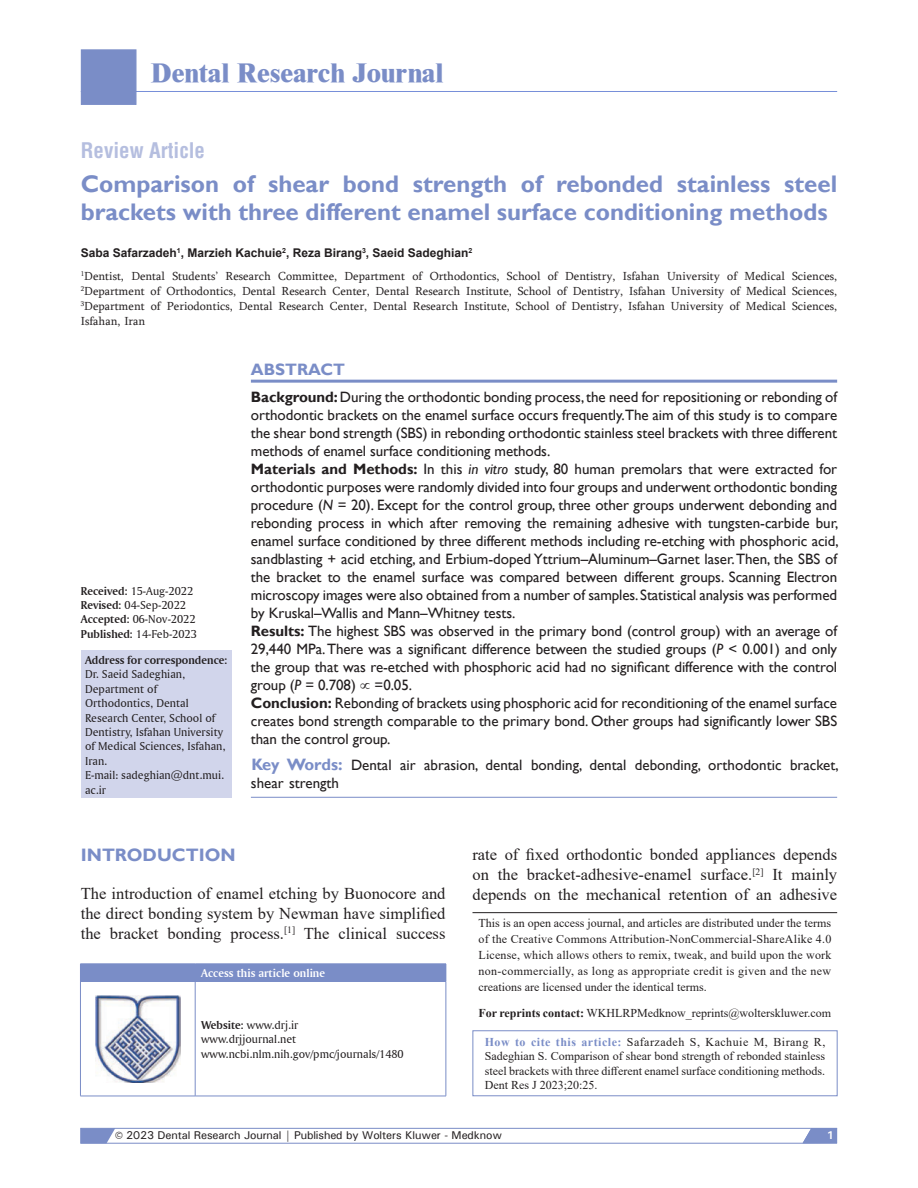
<style>
.page{position:relative;width:918px;height:1188px;background:#fff}
.page>*{position:absolute;margin:0;border:0;box-sizing:border-box;transform-origin:0 0}
.t1{font:800 27px "Times New Roman";color:#7a8dc7}
.AT{font:700 24px/28.8px "Gill Sans";color:#7a8dc7}
.AH{font:700 condensed 21px "Helvetica";color:#b5bedf}
.t2{font:700 18px "Gill Sans";color:#7a8dc7}
.TX{font:16.5px/19.8px "Times New Roman";color:#231f20;text-align:justify}
.ABSH{font:700 16.5px "Gill Sans";color:#7a8dc7}
.ABS{font:15px/18px "Gill Sans";letter-spacing:-.005em;color:#231f20;text-align:justify}
.KWD{font:15px/18px "Gill Sans";color:#231f20}
.AFF{font:12px/15px "Sylfaen";color:#231f20;text-align:justify}
.C{font:12px/16.2px "Times New Roman";color:#231f20;text-align:justify}
.HTC{font:12px/14.4px "Times New Roman";color:#231f20;text-align:justify}
.ADD{font:12px/14.4px "Amerigo BT Roman A";color:#231f20}
.HIS{font:12px "Amerigo BT Roman A";color:#231f20}
.Web{font:12px "Amerigo BT Roman A";color:#231f20}
.AU{font:700 12px "Arial";color:#231f20}
.AAO{font:12px "Amerigo BT Bold A";color:#fff}
.t3{font:500 11.25px "Univers";letter-spacing:-.01em;color:#231f20}
.t4{font:700 11.25px "Univers";color:#fff}
.s1{font-weight:700}
.s2{font-style:italic}
.s3{font-weight:700;font-size:16.5px;color:#7a8dc7}
.s4{font-family:"Amerigo BT Bold A"}
.s5{font-weight:700;color:#7a8dc7}
.s6{font-size:15px}
</style>
<div class="page">
<hr style="left:81px;top:91px;width:756px;height:1px;background:#778fd9">
<div style="left:81px;top:49px;width:56px;height:56px;background:#7a8dc7;border:1px solid #7a8dc7"></div>
<svg style="left:80px;top:1128px;width:757px;height:16px"></svg>
<hr style="left:251px;top:380px;width:586px;height:3px;background:#7a8dc7">
<hr style="left:251px;top:797px;width:586px;height:1px;background:#7a8dc7">
<div style="left:81px;top:651px;width:151px;height:147px;background:#d1d5eb"></div>
<div style="left:80px;top:964px;width:366px;height:17px;background:#7a8dc7"></div>
<svg style="left:446px;top:964px;width:1px;height:17px"></svg>
<hr style="left:80px;top:982px;width:1px;height:114px;background:#7a8dc7">
<hr style="left:80px;top:981px;width:115px;height:1px;background:#7a8dc7">
<hr style="left:80px;top:1096px;width:115px;height:1px;background:#7a8dc7">
<hr style="left:195px;top:982px;width:1px;height:114px;background:#7a8dc7">
<hr style="left:195px;top:981px;width:251px;height:1px;background:#7a8dc7">
<hr style="left:446px;top:982px;width:1px;height:114px;background:#7a8dc7">
<hr style="left:195px;top:1096px;width:251px;height:1px;background:#7a8dc7">
<img style="left:96px;top:995px;width:84px;height:87px">
<div style="left:472px;top:1030px;width:366px;height:66px;border:1px solid #7a8dc7"></div>
<hr style="left:473px;top:912px;width:364px;height:1px;background:#231f20">
<h1 class="t1" style="left:151px;top:57px;width:294px">Dental Research Journal</h1>
<p class="AH" style="left:81px;top:136px;width:126px">Review Article</p>
<p class="AT" style="left:81px;top:170px;width:758px">Comparison of shear bond strength of rebonded stainless steel brackets with three different enamel surface conditioning methods</p>
<p class="AU" style="left:81px;top:244px;width:393px">Saba Safarzadeh<sup>1</sup>, Marzieh Kachuie<sup>2</sup>, Reza Birang<sup>3</sup>, Saeid Sadeghian<sup>2</sup></p>
<p class="AFF" style="left:81px;top:268px;width:758px"><sup>1</sup>Dentist, Dental Students’ Research Committee, Department of Orthodontics, School of Dentistry, Isfahan University of Medical Sciences, <sup>2</sup>Department of Orthodontics, Dental Research Center, Dental Research Institute, School of Dentistry, Isfahan University of Medical Sciences, <sup>3</sup>Department of Periodontics, Dental Research Center, Dental Research Institute, School of Dentistry, Isfahan University of Medical Sciences, Isfahan, Iran</p>
<p class="ABSH" style="left:251px;top:360px;width:96px">ABSTRACT</p>
<p class="ABS" style="left:251px;top:388px;width:588px"><span class="s1">Background:</span> During the orthodontic bonding process, the need for repositioning or rebonding of orthodontic brackets on the enamel surface occurs frequently.The aim of this study is to compare the shear bond strength (SBS) in rebonding orthodontic stainless steel brackets with three different methods of enamel surface conditioning methods.</p>
<p class="ABS" style="left:251px;top:460px;width:589px"><span class="s1">Materials and Methods:</span> In this <span class="s2">in vitro</span> study, 80 human premolars that were extracted for orthodontic purposes were randomly divided into four groups and underwent orthodontic bonding procedure (<span class="s2">N</span> = 20). Except for the control group, three other groups underwent debonding and rebonding process in which after removing the remaining adhesive with tungsten‑carbide bur, enamel surface conditioned by three different methods including re‑etching with phosphoric acid, sandblasting + acid etching, and Erbium‑doped Yttrium–Aluminum–Garnet laser. Then, the SBS of the bracket to the enamel surface was compared between different groups. Scanning Electron microscopy images were also obtained from a number of samples. Statistical analysis was performed by Kruskal–Wallis and Mann–Whitney tests.</p>
<p class="ABS" style="left:251px;top:622px;width:588px"><span class="s1">Results:</span> The highest SBS was observed in the primary bond (control group) with an average of 29,440 MPa. There was a significant difference between the studied groups (<span class="s2">P</span> &lt; 0.001) and only the group that was re‑etched with phosphoric acid had no significant difference with the control group (<span class="s2">P</span> = 0.708) ∝ =0.05.</p>
<p class="ABS" style="left:251px;top:694px;width:588px"><span class="s1">Conclusion:</span> Rebonding of brackets using phosphoric acid for reconditioning of the enamel surface creates bond strength comparable to the primary bond. Other groups had significantly lower SBS than the control group.</p>
<p class="KWD" style="left:251px;top:757px;width:589px"><span class="s3">Key Words:</span> Dental air abrasion, dental bonding, dental debonding, orthodontic bracket, shear strength</p>
<p class="HIS" style="left:81px;top:583px;width:114px"><span class="s4">Received:</span> 15‑Aug‑2022</p>
<p class="HIS" style="left:81px;top:598px;width:107px"><span class="s4">Revised:</span> 04‑Sep‑2022</p>
<p class="HIS" style="left:81px;top:612px;width:116px"><span class="s4">Accepted:</span> 06‑Nov‑2022</p>
<p class="HIS" style="left:81px;top:627px;width:118px"><span class="s4">Published:</span> 14-Feb-2023</p>
<p class="ADD" style="left:85px;top:652px;width:144px"><span class="s4">Address for correspondence:<br></span>Dr. Saeid Sadeghian,<br>Department of<br>Orthodontics, Dental<br>Research Center, School of<br>Dentistry, Isfahan University of Medical Sciences, Isfahan,<br>Iran.<br>E‑mail: sadeghian@dnt.mui. ac.ir</p>
<p class="TX" style="left:472px;top:844px;width:366px">rate of fixed orthodontic bonded appliances depends on the bracket‑adhesive‑enamel surface.<sup>[2]</sup> It mainly depends on the mechanical retention of an adhesive</p>
<h1 class="t2" style="left:81px;top:844px;width:156px">INTRODUCTION</h1>
<p class="TX" style="left:81px;top:883px;width:366px">The introduction of enamel etching by Buonocore and the direct bonding system by Newman have simplified the bracket bonding process.<sup>[1]</sup> The clinical success</p>
<p class="C" style="left:479px;top:914px;width:354px">This is an open access journal, and articles are distributed under the terms of the Creative Commons Attribution‑NonCommercial‑ShareAlike 4.0<br>License, which allows others to remix, tweak, and build upon the work non‑commercially, as long as appropriate credit is given and the new creations are licensed under the identical terms.</p>
<p class="C" style="left:479px;top:1004px;width:354px"><span class="s1">For reprints contact:</span> WKHLRPMedknow_reprints@wolterskluwer.com</p>
<p class="AAO" style="left:201px;top:966px;width:125px">Access this article online</p>
<p class="Web" style="left:201px;top:1018px;width:99px"><span class="s4">Website:</span> www.drj.ir</p>
<p class="Web" style="left:201px;top:1032px;width:97px">www.drjjournal.net</p>
<p class="Web" style="left:201px;top:1046px;width:204px">www.ncbi.nlm.nih.gov/pmc/journals/1480</p>
<p class="HTC" style="left:485px;top:1034px;width:342px"><span class="s5">How to cite this article:</span> Safarzadeh S, Kachuie M, Birang R, Sadeghian S. Comparison of shear bond strength of rebonded stainless steel brackets with three different enamel surface conditioning methods.<br>Dent Res J 2023;20:25.</p>
<p class="t3" style="left:115px;top:1128px;width:388px"><span class="s6">©</span> 2023 Dental Research Journal | Published by Wolters Kluwer - Medknow</p>
<p class="t4" style="left:827px;top:1128px;width:9px">1</p>
</div>
